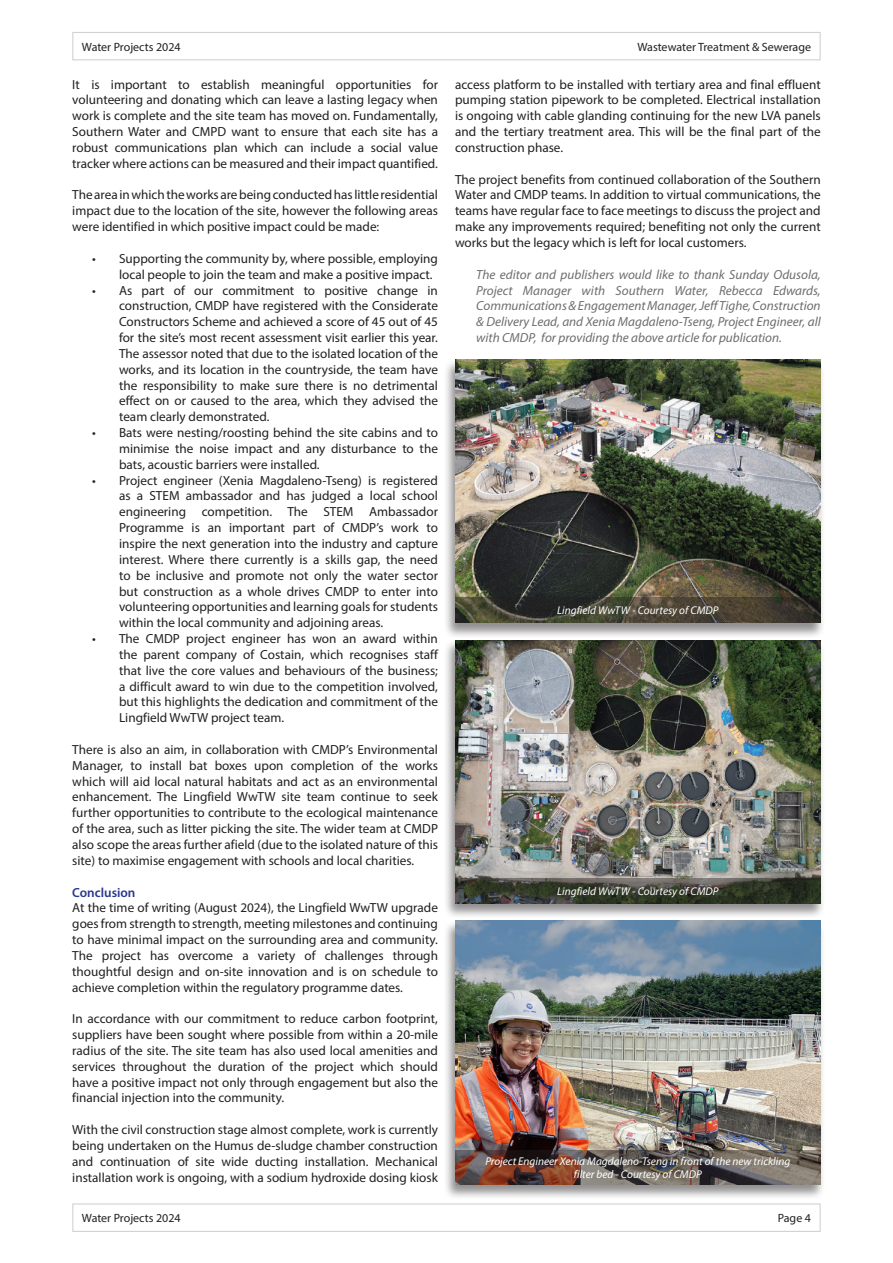
<style>
.page{position:relative;width:893px;height:1263px;background:#fff}
.page>*{position:absolute;margin:0;border:0;box-sizing:border-box;transform-origin:0 0}
.Body_text{font:13.2px/15.9px "Myriad Pro";color:#231f20;text-align:justify}
.Author_acknowledgement{font:italic 13.2px/15.9px "Myriad Pro";color:#6c6d70;text-align:justify}
.Sub-heads{font:600 13.2px "Myriad Pro";color:#283890}
.Header___Footer{font:12px "Myriad Pro";color:#231f20}
.t1{font:italic 11.25px/13.5px "Myriad Pro";color:#fff;text-align:center}
</style>
<div class="page">
<div style="left:443px;top:359px;width:382px;height:280px;background:#231f20;opacity:.5"></div>
<img style="left:455px;top:359px;width:366px;height:238px">
<svg style="left:455px;top:597px;width:366px;height:26px;background:#423e32"></svg>
<div style="left:443px;top:639px;width:382px;height:281px;background:#231f20;opacity:.5"></div>
<img style="left:455px;top:640px;width:366px;height:238px">
<svg style="left:455px;top:878px;width:366px;height:26px;background:#3b4033"></svg>
<div style="left:443px;top:920px;width:382px;height:280px;background:#231f20;opacity:.5"></div>
<img style="left:455px;top:921px;width:366px;height:229px">
<svg style="left:455px;top:1150px;width:366px;height:34px;background:#65534c"></svg>
<div style="left:72px;top:32px;width:749px;height:28px;border:1px solid #d1d2d4"></div>
<div style="left:72px;top:1203px;width:749px;height:29px;border:1px solid #d1d2d4"></div>
<p class="Header___Footer" style="left:82px;top:39px;width:100px">Water Projects 2024</p>
<p class="Header___Footer" style="left:637px;top:39px;width:175px">Wastewater Treatment &amp; Sewerage</p>
<p class="Body_text" style="left:72px;top:76px;width:367px">It is important to establish meaningful opportunities for volunteering and donating which can leave a lasting legacy when work is complete and the site team has moved on. Fundamentally, Southern Water and CMPD want to ensure that each site has a robust communications plan which can include a social value tracker where actions can be measured and their impact quantified.</p>
<p class="Body_text" style="left:72px;top:187px;width:367px">The area in which the works are being conducted has little residential impact due to the location of the site, however the following areas were identified in which positive impact could be made:</p>
<p class="Body_text" style="left:119px;top:250px;width:320px;text-indent:-27px">• Supporting the community by, where possible, employing local people to join the team and make a positive impact.</p>
<p class="Body_text" style="left:119px;top:282px;width:320px;text-indent:-27px">• As part of our commitment to positive change in construction, CMDP have registered with the Considerate Constructors Scheme and achieved a score of 45 out of 45 for the site’s most recent assessment visit earlier this year.<br>The assessor noted that due to the isolated location of the works, and its location in the countryside, the team have the responsibility to make sure there is no detrimental effect on or caused to the area, which they advised the team clearly demonstrated.</p>
<p class="Body_text" style="left:119px;top:424px;width:320px;text-indent:-27px">• Bats were nesting/roosting behind the site cabins and to minimise the noise impact and any disturbance to the bats, acoustic barriers were installed.</p>
<p class="Body_text" style="left:119px;top:472px;width:320px;text-indent:-27px">• Project engineer (Xenia Magdaleno-Tseng) is registered as a STEM ambassador and has judged a local school engineering competition. The STEM Ambassador Programme is an important part of CMDP’s work to inspire the next generation into the industry and capture interest. Where there currently is a skills gap, the need to be inclusive and promote not only the water sector but construction as a whole drives CMDP to enter into volunteering opportunities and learning goals for students within the local community and adjoining areas.</p>
<p class="Body_text" style="left:119px;top:630px;width:320px;text-indent:-27px">• The CMDP project engineer has won an award within the parent company of Costain, which recognises staff that live the core values and behaviours of the business; a difficult award to win due to the competition involved, but this highlights the dedication and commitment of the Lingfield WwTW project team.</p>
<p class="Body_text" style="left:72px;top:741px;width:367px">There is also an aim, in collaboration with CMDP’s Environmental Manager, to install bat boxes upon completion of the works which will aid local natural habitats and act as an environmental enhancement. The Lingfield WwTW site team continue to seek further opportunities to contribute to the ecological maintenance of the area, such as litter picking the site. The wider team at CMDP also scope the areas further afield (due to the isolated nature of this site) to maximise engagement with schools and local charities.</p>
<p class="Sub-heads" style="left:72px;top:884px;width:65px">Conclusion</p>
<p class="Body_text" style="left:72px;top:900px;width:367px">At the time of writing (August 2024), the Lingfield WwTW upgrade goes from strength to strength, meeting milestones and continuing to have minimal impact on the surrounding area and community.<br>The project has overcome a variety of challenges through thoughtful design and on-site innovation and is on schedule to achieve completion within the regulatory programme dates.</p>
<p class="Body_text" style="left:72px;top:1011px;width:367px">In accordance with our commitment to reduce carbon footprint, suppliers have been sought where possible from within a 20-mile radius of the site. The site team has also used local amenities and services throughout the duration of the project which should have a positive impact not only through engagement but also the financial injection into the community.</p>
<p class="Body_text" style="left:72px;top:1121px;width:367px">With the civil construction stage almost complete, work is currently being undertaken on the Humus de-sludge chamber construction and continuation of site wide ducting installation. Mechanical installation work is ongoing, with a sodium hydroxide dosing kiosk</p>
<p class="Body_text" style="left:455px;top:76px;width:367px">access platform to be installed with tertiary area and final effluent pumping station pipework to be completed. Electrical installation is ongoing with cable glanding continuing for the new LVA panels and the tertiary treatment area. This will be the final part of the construction phase.</p>
<p class="Body_text" style="left:455px;top:171px;width:367px">The project benefits from continued collaboration of the Southern Water and CMDP teams. In addition to virtual communications, the teams have regular face to face meetings to discuss the project and make any improvements required; benefiting not only the current works but the legacy which is left for local customers.</p>
<p class="Author_acknowledgement" style="left:476px;top:266px;width:346px">The editor and publishers would like to thank Sunday Odusola, Project Manager with Southern Water, Rebecca Edwards, Communications &amp; Engagement Manager, Jeff Tighe, Construction &amp; Delivery Lead, and Xenia Magdaleno-Tseng, Project Engineer, all with CMDP, for providing the above article for publication.</p>
<p class="t1" style="left:557px;top:604px;width:163px">Lingfield WwTW - Courtesy of CMDP</p>
<p class="t1" style="left:557px;top:884px;width:163px">Lingfield WwTW - Courtesy of CMDP</p>
<p class="t1" style="left:485px;top:1154px;width:306px">Project Engineer Xenia Magdaleno-Tseng in front of the new trickling filter bed - Courtesy of CMDP</p>
<p class="Header___Footer" style="left:82px;top:1211px;width:100px">Water Projects 2024</p>
<p class="Header___Footer" style="left:778px;top:1211px;width:35px">Page 4</p>
</div>
